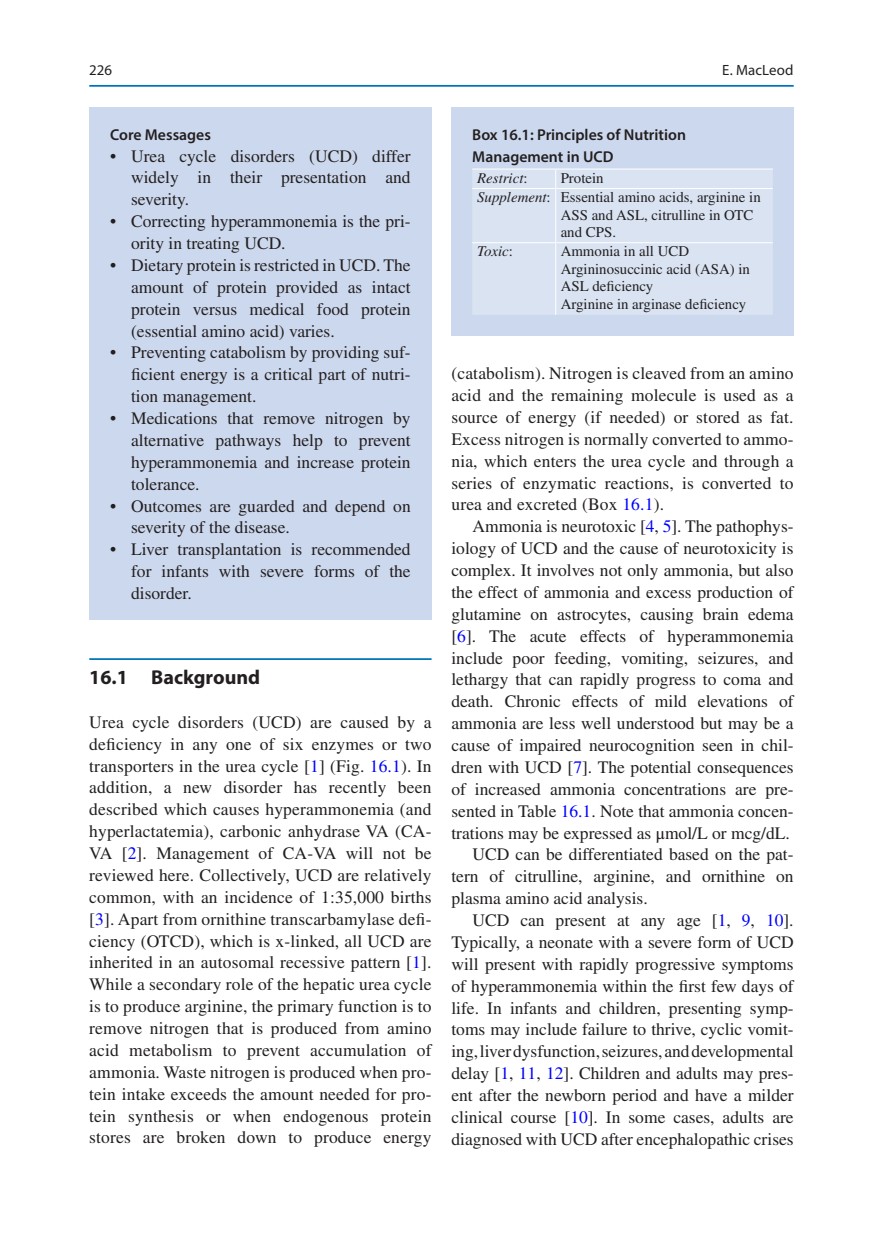
<style>
.page{position:relative;width:883px;height:1260px;background:#fff}
.page>*{position:absolute;margin:0;border:0;box-sizing:border-box;transform-origin:0 0}
.t1{font:700 20.12px "Myriad Pro";color:#231f20}
.t2{font:17.5px/21.9px "Times LT Std";color:#231f20;text-align:justify}
.t3{font:600 15.75px/21.9px "Myriad Pro";color:#231f20}
.t4{font:14.88px/17.5px "Times LT Std";color:#231f20}
.t5{font:italic 14.88px "Times LT Std";color:#231f20}
.t6{font:14.88px "Myriad Pro Regular 2";letter-spacing:.01em;color:#231f20}
.t7{font:14.88px "Myriad Pro";color:#231f20}
.s1{color:#00f}
.s2{font-style:normal}
.s3{font-style:italic}
.s4{font-family:"STIX General"}
</style>
<div class="page">
<hr style="left:89px;top:658px;width:343px;height:2px;background:#0073bc">
<div style="left:451px;top:107px;width:343px;height:229px;background:#ccd8ed"></div>
<div style="left:472px;top:169px;width:301px;height:146px;background:#d9e3f2"></div>
<hr style="left:472px;top:188px;width:84px;height:1px;background:#fff">
<hr style="left:556px;top:188px;width:217px;height:1px;background:#fff">
<hr style="left:555px;top:189px;width:1px;height:53px;background:#fff">
<hr style="left:556px;top:242px;width:217px;height:1px;background:#fff">
<hr style="left:472px;top:242px;width:84px;height:1px;background:#fff">
<hr style="left:555px;top:243px;width:1px;height:72px;background:#fff">
<div style="left:89px;top:107px;width:343px;height:513px;background:#ccd8ed"></div>
<hr style="left:89px;top:85px;width:705px;height:2px;background:#0073bc">
<p class="t7" style="left:89px;top:61px;width:24px">226</p>
<p class="t6" style="left:722px;top:61px;width:73px">E. MacLeod</p>
<p class="t3" style="left:110px;top:123px;width:102px">Core Messages</p>
<p class="t2" style="left:131px;top:145px;width:281px;text-indent:-21px">• Urea cycle disorders (UCD) differ widely in their presentation and severity.</p>
<p class="t2" style="left:131px;top:210px;width:281px;text-indent:-21px">• Correcting hyperammonemia is the pri&shy;ority in treating UCD.</p>
<p class="t2" style="left:131px;top:254px;width:281px;text-indent:-21px">• Dietary protein is restricted in UCD. The amount of protein provided as intact protein versus medical food protein (essential amino acid) varies.</p>
<p class="t2" style="left:131px;top:342px;width:281px;text-indent:-21px">• Preventing catabolism by providing suf&shy;ficient energy is a critical part of nutri&shy;tion management.</p>
<p class="t2" style="left:131px;top:407px;width:281px;text-indent:-21px">• Medications that remove nitrogen by alternative pathways help to prevent hyperammonemia and increase protein tolerance.</p>
<p class="t2" style="left:131px;top:495px;width:281px;text-indent:-21px">• Outcomes are guarded and depend on severity of the disease.</p>
<p class="t2" style="left:131px;top:538px;width:281px;text-indent:-21px">• Liver transplantation is recommended for infants with severe forms of the disorder.</p>
<p class="t1" style="left:89px;top:664px;width:172px">16.1 Background</p>
<p class="t2" style="left:89px;top:711px;width:344px">Urea cycle disorders (UCD) are caused by a deficiency in any one of six enzymes or two transporters in the urea cycle [<span class="s1">1</span>] (Fig. <span class="s1">16.1</span>). In addition, a new disorder has recently been described which causes hyperammonemia (and hyperlactatemia), carbonic anhydrase VA (CA-VA [<span class="s1">2</span>]. Management of CA-VA will not be reviewed here. Collectively, UCD are relatively common, with an incidence of 1:35,000 births [<span class="s1">3</span>]. Apart from ornithine transcarbamylase defi&shy;ciency (OTCD), which is x-linked, all UCD are inherited in an autosomal recessive pattern [<span class="s1">1</span>].<br>While a secondary role of the hepatic urea cycle is to produce arginine, the primary function is to remove nitrogen that is produced from amino acid metabolism to prevent accumulation of ammonia. Waste nitrogen is produced when pro&shy;tein intake exceeds the amount needed for pro&shy;tein synthesis or when endogenous protein stores are broken down to produce energy</p>
<p class="t3" style="left:472px;top:123px;width:215px">Box 16.1: Principles of Nutrition<br>Management in UCD</p>
<p class="t5" style="left:477px;top:170px;width:52px">Restrict<span class="s2">:</span></p>
<p class="t4" style="left:477px;top:168px;width:285px;line-height:19.2px;text-indent:83px">Protein<br><span class="s3">Supplement</span>: Essential amino acids, arginine in</p>
<p class="t4" style="left:561px;top:206px;width:194px">ASS and ASL, citrulline in OTC and CPS.</p>
<p class="t5" style="left:477px;top:243px;width:37px">Toxic<span class="s2">:</span></p>
<p class="t4" style="left:561px;top:243px;width:191px">Ammonia in all UCD<br>Argininosuccinic acid (ASA) in<br>ASL deficiency<br>Arginine in arginase deficiency</p>
<p class="t2" style="left:451px;top:362px;width:344px">(catabolism). Nitrogen is cleaved from an amino acid and the remaining molecule is used as a source of energy (if needed) or stored as fat.<br>Excess nitrogen is normally converted to ammo&shy;nia, which enters the urea cycle and through a series of enzymatic reactions, is converted to urea and excreted (Box <span class="s1">16.1</span>).</p>
<p class="t2" style="left:472px;top:515px;width:323px">Ammonia is neurotoxic [<span class="s1">4</span>, <span class="s1">5</span>]. The pathophys-</p>
<p class="t2" style="left:451px;top:537px;width:344px">iology of UCD and the cause of neurotoxicity is</p>
<p class="t2" style="left:451px;top:559px;width:344px">complex. It involves not only ammonia, but also</p>
<p class="t2" style="left:451px;top:581px;width:344px">the effect of ammonia and excess production of</p>
<p class="t2" style="left:451px;top:603px;width:344px">glutamine on astrocytes, causing brain edema</p>
<p class="t2" style="left:451px;top:625px;width:344px">[<span class="s1">6</span>]. The acute effects of hyperammonemia</p>
<p class="t2" style="left:451px;top:647px;width:344px">include poor feeding, vomiting, seizures, and</p>
<p class="t2" style="left:451px;top:668px;width:344px">lethargy that can rapidly progress to coma and</p>
<p class="t2" style="left:451px;top:690px;width:344px">death. Chronic effects of mild elevations of</p>
<p class="t2" style="left:451px;top:712px;width:344px">ammonia are less well understood but may be a</p>
<p class="t2" style="left:451px;top:734px;width:344px">cause of impaired neurocognition seen in chil-</p>
<p class="t2" style="left:451px;top:756px;width:344px">dren with UCD [<span class="s1">7</span>]. The potential consequences</p>
<p class="t2" style="left:451px;top:778px;width:344px">of increased ammonia concentrations are pre-</p>
<p class="t2" style="left:451px;top:800px;width:344px">sented in Table <span class="s1">16.1</span>. Note that ammonia concen-</p>
<p class="t2" style="left:451px;top:822px;width:340px">trations may be expressed as <span class="s4">μ</span>mol/L or mcg/dL.</p>
<p class="t2" style="left:472px;top:843px;width:323px">UCD can be differentiated based on the pat-</p>
<p class="t2" style="left:451px;top:865px;width:344px">tern of citrulline, arginine, and ornithine on</p>
<p class="t2" style="left:451px;top:887px;width:198px">plasma amino acid analysis.</p>
<p class="t2" style="left:472px;top:909px;width:323px">UCD can present at any age [<span class="s1">1</span>, <span class="s1">9</span>, <span class="s1">10</span>].</p>
<p class="t2" style="left:451px;top:931px;width:344px">Typically, a neonate with a severe form of UCD</p>
<p class="t2" style="left:451px;top:953px;width:344px">will present with rapidly progressive symptoms</p>
<p class="t2" style="left:451px;top:975px;width:344px">of hyperammonemia within the first few days of</p>
<p class="t2" style="left:451px;top:997px;width:344px">life. In infants and children, presenting symp-</p>
<p class="t2" style="left:451px;top:1018px;width:344px">toms may include failure to thrive, cyclic vomit-</p>
<p class="t2" style="left:451px;top:1040px;width:344px">ing, liver dysfunction, seizures, and developmental</p>
<p class="t2" style="left:451px;top:1062px;width:344px">delay [<span class="s1">1</span>, <span class="s1">11</span>, <span class="s1">12</span>]. Children and adults may pres-</p>
<p class="t2" style="left:451px;top:1084px;width:344px">ent after the newborn period and have a milder</p>
<p class="t2" style="left:451px;top:1106px;width:344px">clinical course [<span class="s1">10</span>]. In some cases, adults are</p>
<p class="t2" style="left:451px;top:1128px;width:344px">diagnosed with UCD after encephalopathic crises</p>
</div>
